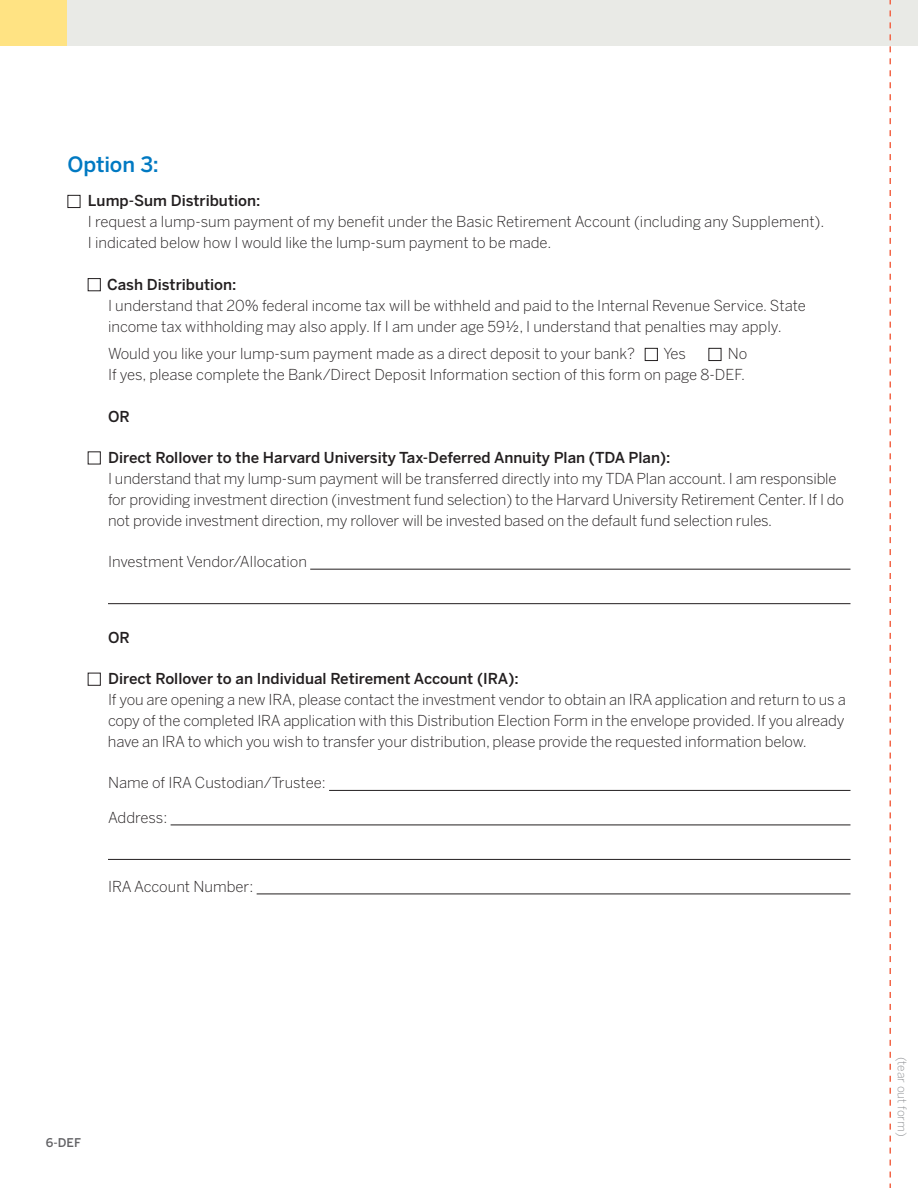
<style>
.page{position:relative;width:918px;height:1188px;background:#fff}
.page>*{position:absolute;margin:0;border:0;box-sizing:border-box;transform-origin:0 0}
.t1{font:500 21px "Benton Sans";letter-spacing:-.005em;color:#0079c2}
.t2{font:300 15px/21px "Benton Sans";letter-spacing:-.01em;color:#231f20}
.t3{font:500 15px "Benton Sans";color:#231f20}
.t4{font:300 12px "Benton Sans";color:#939598}
.t5{font:500 12px "Benton Sans";color:#636366}
</style>
<div class="page">
<hr style="left:310px;top:569px;width:540px;height:1px;background:#231f20">
<hr style="left:108px;top:603px;width:742px;height:1px;background:#231f20">
<hr style="left:329px;top:790px;width:521px;height:1px;background:#231f20">
<hr style="left:171px;top:825px;width:679px;height:1px;background:#231f20">
<hr style="left:108px;top:859px;width:742px;height:1px;background:#231f20">
<hr style="left:257px;top:894px;width:593px;height:1px;background:#231f20">
<div style="left:68px;top:195px;width:12px;height:13px;border:1px solid #231f20"></div>
<div style="left:88px;top:278px;width:13px;height:13px;border:1px solid #231f20"></div>
<div style="left:645px;top:348px;width:13px;height:13px;border:1px solid #231f20"></div>
<div style="left:708px;top:348px;width:13px;height:13px;border:1px solid #231f20"></div>
<div style="left:88px;top:451px;width:13px;height:13px;border:1px solid #231f20"></div>
<div style="left:88px;top:673px;width:13px;height:13px;border:1px solid #231f20"></div>
<div style="left:0;top:0;width:68px;height:46px;background:#ffe383"></div>
<div style="left:68px;top:0;width:850px;height:46px;background:#e9eae6"></div>
<svg style="left:890px;top:0;width:1px;height:1188px"></svg>
<h1 class="t1" style="left:68px;top:152px;width:93px">Option 3:</h1>
<h2 class="t3" style="left:88px;top:192px;width:174px">Lump-Sum Distribution:</h2>
<p class="t2" style="left:88px;top:211px;width:738px">I request a lump-sum payment of my benefit under the Basic Retirement Account (including any Supplement).<br>I indicated below how I would like the lump-sum payment to be made.</p>
<h2 class="t3" style="left:107px;top:275px;width:131px">Cash Distribution:</h2>
<p class="t2" style="left:108px;top:295px;width:699px">I understand that 20% federal income tax will be withheld and paid to the Internal Revenue Service. State income tax withholding may also apply. If I am under age 59½, I understand that penalties may apply.</p>
<p class="t2" style="left:108px;top:343px;width:529px">Would you like your lump-sum payment made as a direct deposit to your bank?</p>
<p class="t2" style="left:664px;top:343px;width:24px">Yes</p>
<p class="t2" style="left:728px;top:343px;width:21px">No</p>
<p class="t2" style="left:108px;top:364px;width:639px">If yes, please complete the Bank/Direct Deposit Information section of this form on page 8-DEF.</p>
<h2 class="t3" style="left:108px;top:407px;width:23px">OR</h2>
<h2 class="t3" style="left:108px;top:449px;width:564px">Direct Rollover to the Harvard University Tax-Deferred Annuity Plan (TDA Plan):</h2>
<p class="t2" style="left:108px;top:468px;width:738px">I understand that my lump-sum payment will be transferred directly into my TDA Plan account. I am responsible for providing investment direction (investment fund selection) to the Harvard University Retirement Center. If I do not provide investment direction, my rollover will be invested based on the default fund selection rules.</p>
<p class="t2" style="left:108px;top:551px;width:200px">Investment Vendor/Allocation</p>
<h2 class="t3" style="left:108px;top:629px;width:23px">OR</h2>
<h2 class="t3" style="left:108px;top:670px;width:412px">Direct Rollover to an Individual Retirement Account (IRA):</h2>
<p class="t2" style="left:108px;top:689px;width:739px;text-align:justify">If you are opening a new IRA, please contact the investment vendor to obtain an IRA application and return to us a copy of the completed IRA application with this Distribution Election Form in the envelope provided. If you already have an IRA to which you wish to transfer your distribution, please provide the requested information below.</p>
<p class="t2" style="left:108px;top:772px;width:219px">Name of IRA Custodian/Trustee:</p>
<p class="t2" style="left:108px;top:807px;width:61px">Address:</p>
<p class="t2" style="left:108px;top:876px;width:147px">IRA Account Number:</p>
<p class="t5" style="left:46px;top:1136px;width:37px">6-DEF</p>
<p class="t4" style="left:909px;top:1057px;width:82px;rotate:90deg">(tear out form)</p>
</div>
